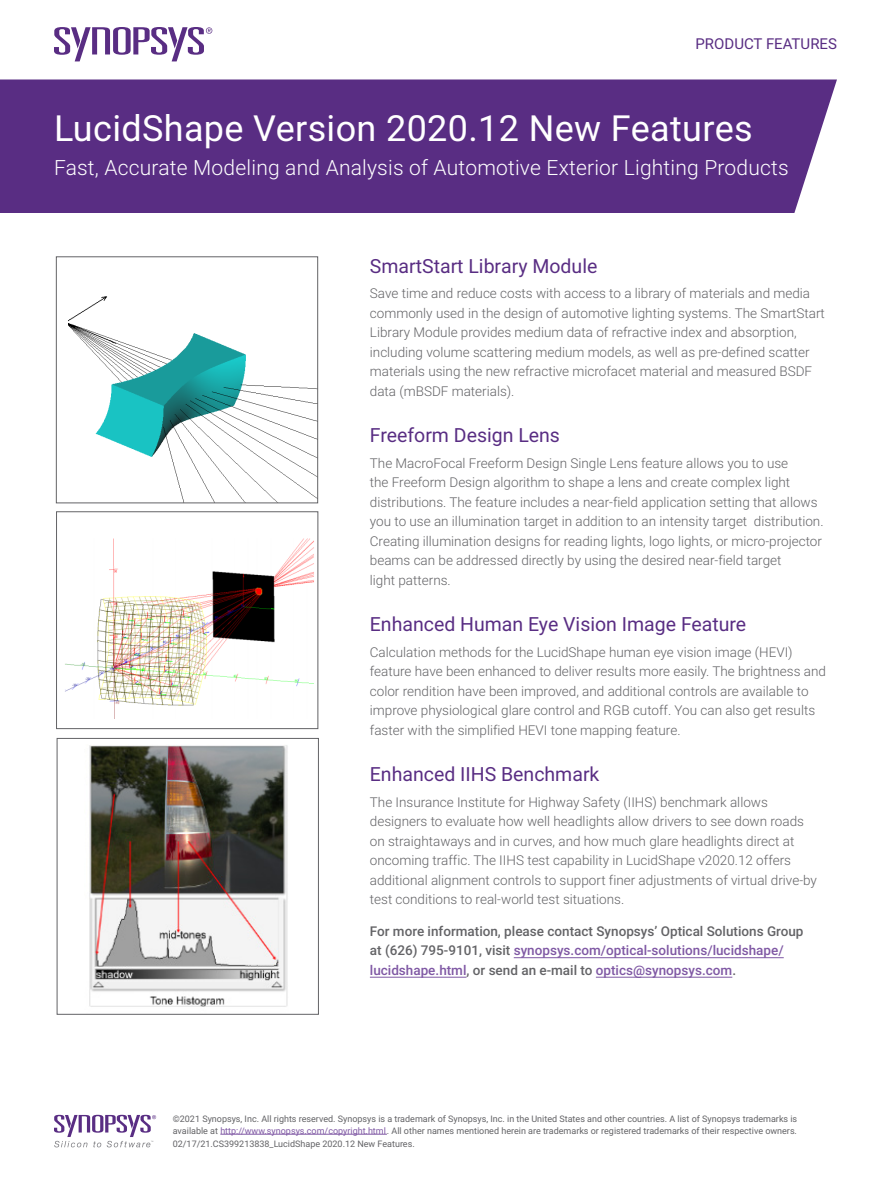
<style>
.page{position:relative;width:891px;height:1188px;background:#fff}
.page>*{position:absolute;margin:0;border:0;box-sizing:border-box;transform-origin:0 0}
.t1{font:36px "Roboto";letter-spacing:.01em;color:#fff}
.SUBTITLE{font:300 21px "Roboto";letter-spacing:.01em;color:#fff}
.BODY_COPY{font:19.5px "Roboto";color:#592d83}
.t2{font:15px "Roboto";color:#592d83}
.BODY_COPY-2{font:300 13.5px/19.5px "Roboto";color:#636366}
.BODY_COPY-3{font:500 13.5px/19.5px "Roboto";color:#636366}
.t3{font:9px/12px "Roboto";color:#636366}
.s1{color:#7f58a4}
</style>
<div class="page">
<svg style="left:54px;top:1115px;width:102px;height:32px"></svg>
<hr style="left:220px;top:1134px;width:167px;height:1px;background:#7f58a4">
<svg style="left:0;top:27px;width:270px;height:53px"></svg>
<div style="left:0;top:80px;width:837px;height:133px;background:#592d83"></div>
<img style="left:69px;top:296px;width:247px;height:205px">
<div style="left:56px;top:511px;width:262px;height:218px;border:1px solid #636366"></div>
<img style="left:65px;top:538px;width:249px;height:181px">
<img style="left:89px;top:745px;width:199px;height:262px">
<div style="left:57px;top:738px;width:262px;height:277px;border:1px solid #636366"></div>
<div style="left:56px;top:256px;width:262px;height:247px;border:1px solid #636366"></div>
<hr style="left:514px;top:957px;width:270px;height:1px;background:#7f58a4">
<hr style="left:370px;top:977px;width:97px;height:1px;background:#7f58a4">
<hr style="left:596px;top:977px;width:136px;height:1px;background:#7f58a4">
<p class="t2" style="left:696px;top:33px;width:143px">PRODUCT FEATURES</p>
<p class="t1" style="left:54px;top:103px;width:700px">LucidShape Version 2020.12 New Features</p>
<p class="SUBTITLE" style="left:54px;top:153px;width:736px">Fast, Accurate Modeling and Analysis of Automotive Exterior Lighting Products</p>
<p class="BODY_COPY" style="left:370px;top:252px;width:229px">SmartStart Library Module</p>
<p class="BODY_COPY-2" style="left:370px;top:283px;width:457px">Save time and reduce costs with access to a library of materials and media commonly used in the design of automotive lighting systems. The SmartStart Library Module provides medium data of refractive index and absorption, including volume scattering medium models, as well as pre-defined scatter materials using the new refractive microfacet material and measured BSDF data (mBSDF materials).</p>
<p class="BODY_COPY" style="left:370px;top:422px;width:192px">Freeform Design Lens</p>
<p class="BODY_COPY-2" style="left:370px;top:453px;width:455px">The MacroFocal Freeform Design Single Lens feature allows you to use<br>the Freeform Design algorithm to shape a lens and create complex light distributions. The feature includes a near-field application setting that allows you to use an illumination target in addition to an intensity target distribution.<br>Creating illumination designs for reading lights, logo lights, or micro-projector beams can be addressed directly by using the desired near-field target<br>light patterns.</p>
<p class="BODY_COPY" style="left:370px;top:611px;width:378px">Enhanced Human Eye Vision Image Feature</p>
<p class="BODY_COPY-2" style="left:370px;top:642px;width:458px">Calculation methods for the LucidShape human eye vision image (HEVI) feature have been enhanced to deliver results more easily. The brightness and color rendition have been improved, and additional controls are available to improve physiological glare control and RGB cutoff. You can also get results faster with the simplified HEVI tone mapping feature.</p>
<p class="BODY_COPY" style="left:370px;top:761px;width:231px">Enhanced IIHS Benchmark</p>
<p class="BODY_COPY-2" style="left:370px;top:792px;width:449px">The Insurance Institute for Highway Safety (IIHS) benchmark allows designers to evaluate how well headlights allow drivers to see down roads on straightaways and in curves, and how much glare headlights direct at oncoming traffic. The IIHS test capability in LucidShape v2020.12 offers additional alignment controls to support finer adjustments of virtual drive-by test conditions to real-world test situations.</p>
<p class="BODY_COPY-3" style="left:370px;top:921px;width:435px">For more information, please contact Synopsys’ Optical Solutions Group at (626) 795-9101, visit <span class="s1">synopsys.com/optical-solutions/lucidshape/ lucidshape.html</span>, or send an e-mail to <span class="s1">optics@synopsys.com</span>.</p>
<p class="t3" style="left:173px;top:1112px;width:626px">©2021 Synopsys, Inc. All rights reserved. Synopsys is a trademark of Synopsys, Inc. in the United States and other countries. A list of Synopsys trademarks is available at <span class="s1">http://www.synopsys.com/copyright.html</span>. All other names mentioned herein are trademarks or registered trademarks of their respective owners.</p>
<p class="t3" style="left:173px;top:1137px;width:243px">02/17/21.CS399213838_LucidShape 2020.12 New Features.</p>
</div>
